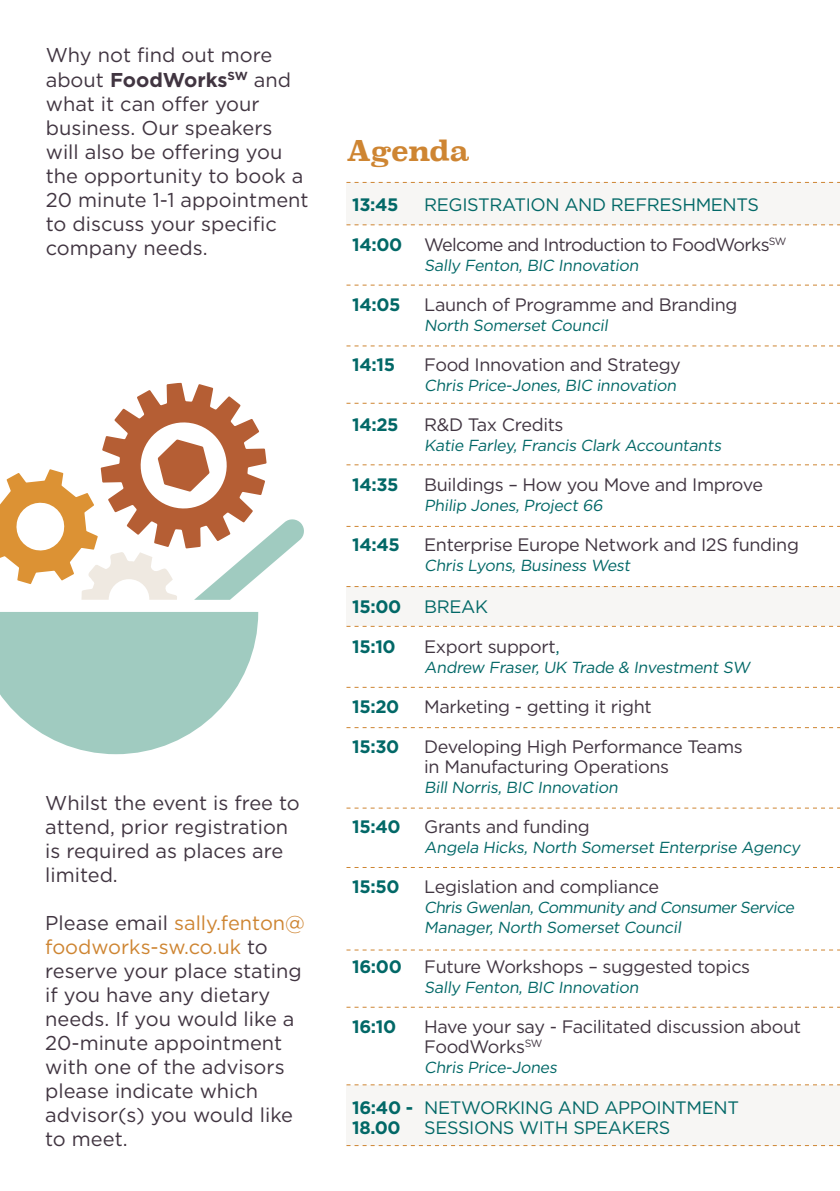
<style>
.page{position:relative;width:840px;height:1191px;background:#fff}
.page>*{position:absolute;margin:0;border:0;box-sizing:border-box;transform-origin:0 0}
.t1{font:700 28px "Superclarendon";letter-spacing:-.02em;color:#ce8532}
.t2{font:20px/24px "Gotham";color:#413541}
.t3{font:18px/20px "Gotham";letter-spacing:-.02em;color:#413541}
.t4{font:18px "Gotham";letter-spacing:-.02em;color:#026867}
.t5{font:700 18px "Gotham";letter-spacing:-.02em;color:#026867}
.t6{font:18px "Gotham";letter-spacing:-.04em;color:#413541}
.t7{font:16px/20px "Gotham";color:#026867}
.s1{font-weight:700}
.s2{color:#ce8532}
.s3{font-weight:700;color:#026867}
.s4{color:#026867}
</style>
<div class="page">
<div style="left:346px;top:182px;width:493px;height:43px;background:#f7f6f4"></div>
<div style="left:346px;top:586px;width:493px;height:40px;background:#f7f6f4"></div>
<div style="left:346px;top:1084px;width:493px;height:61px;background:#f7f6f4"></div>
<svg style="left:346px;top:182px;width:493px;height:1px"></svg>
<svg style="left:346px;top:224px;width:493px;height:1px"></svg>
<svg style="left:346px;top:284px;width:493px;height:1px"></svg>
<svg style="left:346px;top:345px;width:493px;height:1px"></svg>
<svg style="left:346px;top:402px;width:493px;height:1px"></svg>
<svg style="left:346px;top:464px;width:493px;height:1px"></svg>
<svg style="left:346px;top:526px;width:493px;height:1px"></svg>
<svg style="left:346px;top:586px;width:493px;height:1px"></svg>
<svg style="left:346px;top:625px;width:493px;height:1px"></svg>
<svg style="left:346px;top:686px;width:493px;height:1px"></svg>
<svg style="left:346px;top:727px;width:493px;height:1px"></svg>
<svg style="left:346px;top:807px;width:493px;height:1px"></svg>
<svg style="left:346px;top:949px;width:493px;height:1px"></svg>
<svg style="left:346px;top:1006px;width:493px;height:1px"></svg>
<svg style="left:346px;top:1084px;width:493px;height:1px"></svg>
<svg style="left:0;top:382px;width:304px;height:217px"></svg>
<svg style="left:0;top:612px;width:259px;height:143px"></svg>
<p class="t2" style="left:46px;top:43px;width:264px">Why not find out more about <span class="s1">FoodWorks</span><sup>SW</sup> and what it can offer your business. Our speakers will also be offering you the opportunity to book a<br>20 minute 1-1 appointment to discuss your specific company needs.</p>
<p class="t2" style="left:45px;top:790px;width:256px">Whilst the event is free to attend, prior registration is required as places are limited.</p>
<p class="t2" style="left:45px;top:910px;width:261px">Please email <span class="s2">sally.fenton@ foodworks-sw.co.uk</span> to reserve your place stating if you have any dietary needs. If you would like a<br>20-minute appointment with one of the advisors please indicate which advisor(s) you would like to meet.</p>
<p class="t1" style="left:346px;top:130px;width:125px">Agenda</p>
<p class="t5" style="left:352px;top:194px;width:48px">13:45</p>
<p class="t4" style="left:424px;top:194px;width:336px">REGISTRATION AND REFRESHMENTS</p>
<p class="t6" style="left:352px;top:234px;width:436px"><span class="s3">14:00</span> Welcome and Introduction to FoodWorks<sup>SW</sup></p>
<p class="t7" style="left:424px;top:255px;width:218px">Sally Fenton, BIC Innovation</p>
<p class="t5" style="left:352px;top:294px;width:50px">14:05</p>
<p class="t3" style="left:424px;top:294px;width:314px">Launch of Programme and Branding</p>
<p class="t7" style="left:424px;top:315px;width:187px">North Somerset Council</p>
<p class="t5" style="left:352px;top:354px;width:44px">14:15</p>
<p class="t3" style="left:424px;top:354px;width:258px">Food Innovation and Strategy</p>
<p class="t7" style="left:424px;top:375px;width:256px">Chris Price-Jones, BIC innovation</p>
<p class="t5" style="left:352px;top:414px;width:48px">14:25</p>
<p class="t3" style="left:424px;top:414px;width:141px">R&amp;D Tax Credits</p>
<p class="t7" style="left:424px;top:435px;width:301px">Katie Farley, Francis Clark Accountants</p>
<p class="t5" style="left:352px;top:474px;width:48px">14:35</p>
<p class="t3" style="left:424px;top:474px;width:340px">Buildings – How you Move and Improve</p>
<p class="t7" style="left:424px;top:495px;width:182px">Philip Jones, Project 66</p>
<p class="t5" style="left:352px;top:534px;width:49px">14:45</p>
<p class="t3" style="left:424px;top:534px;width:376px">Enterprise Europe Network and I2S funding</p>
<p class="t7" style="left:424px;top:555px;width:210px">Chris Lyons, Business West</p>
<p class="t5" style="left:352px;top:596px;width:51px">15:00</p>
<p class="t4" style="left:424px;top:596px;width:65px">BREAK</p>
<p class="t5" style="left:352px;top:636px;width:45px">15:10</p>
<p class="t3" style="left:424px;top:636px;width:137px">Export support<span class="s4">,</span></p>
<p class="t7" style="left:424px;top:657px;width:329px">Andrew Fraser, UK Trade &amp; Investment SW</p>
<p class="t5" style="left:352px;top:696px;width:49px">15:20</p>
<p class="t3" style="left:424px;top:696px;width:229px">Marketing - getting it right</p>
<p class="t5" style="left:352px;top:736px;width:49px">15:30</p>
<p class="t3" style="left:424px;top:736px;width:320px">Developing High Performance Teams in Manufacturing Operations</p>
<p class="t7" style="left:424px;top:777px;width:197px">Bill Norris, BIC Innovation</p>
<p class="t5" style="left:352px;top:816px;width:50px">15:40</p>
<p class="t3" style="left:424px;top:816px;width:167px">Grants and funding</p>
<p class="t7" style="left:424px;top:837px;width:380px">Angela Hicks, North Somerset Enterprise Agency</p>
<p class="t5" style="left:352px;top:876px;width:49px">15:50</p>
<p class="t3" style="left:424px;top:876px;width:236px">Legislation and compliance</p>
<p class="t7" style="left:424px;top:897px;width:374px">Chris Gwenlan, Community and Consumer Service<br>Manager, North Somerset Council</p>
<p class="t3" style="left:352px;top:956px;width:399px"><span class="s3">16:00</span> Future Workshops – suggested topics</p>
<p class="t7" style="left:424px;top:977px;width:218px">Sally Fenton, BIC Innovation</p>
<p class="t5" style="left:352px;top:1016px;width:46px">16:10</p>
<p class="t3" style="left:424px;top:1016px;width:378px">Have your say - Facilitated discussion about<br>FoodWorks<sup>SW</sup></p>
<p class="t7" style="left:424px;top:1057px;width:137px">Chris Price-Jones</p>
<p class="t4" style="left:352px;top:1096px;width:388px"><span class="s1">16:40 -</span> NETWORKING AND APPOINTMENT</p>
<p class="t5" style="left:352px;top:1116px;width:50px">18.00</p>
<p class="t4" style="left:424px;top:1116px;width:247px">SESSIONS WITH SPEAKERS</p>
</div>
